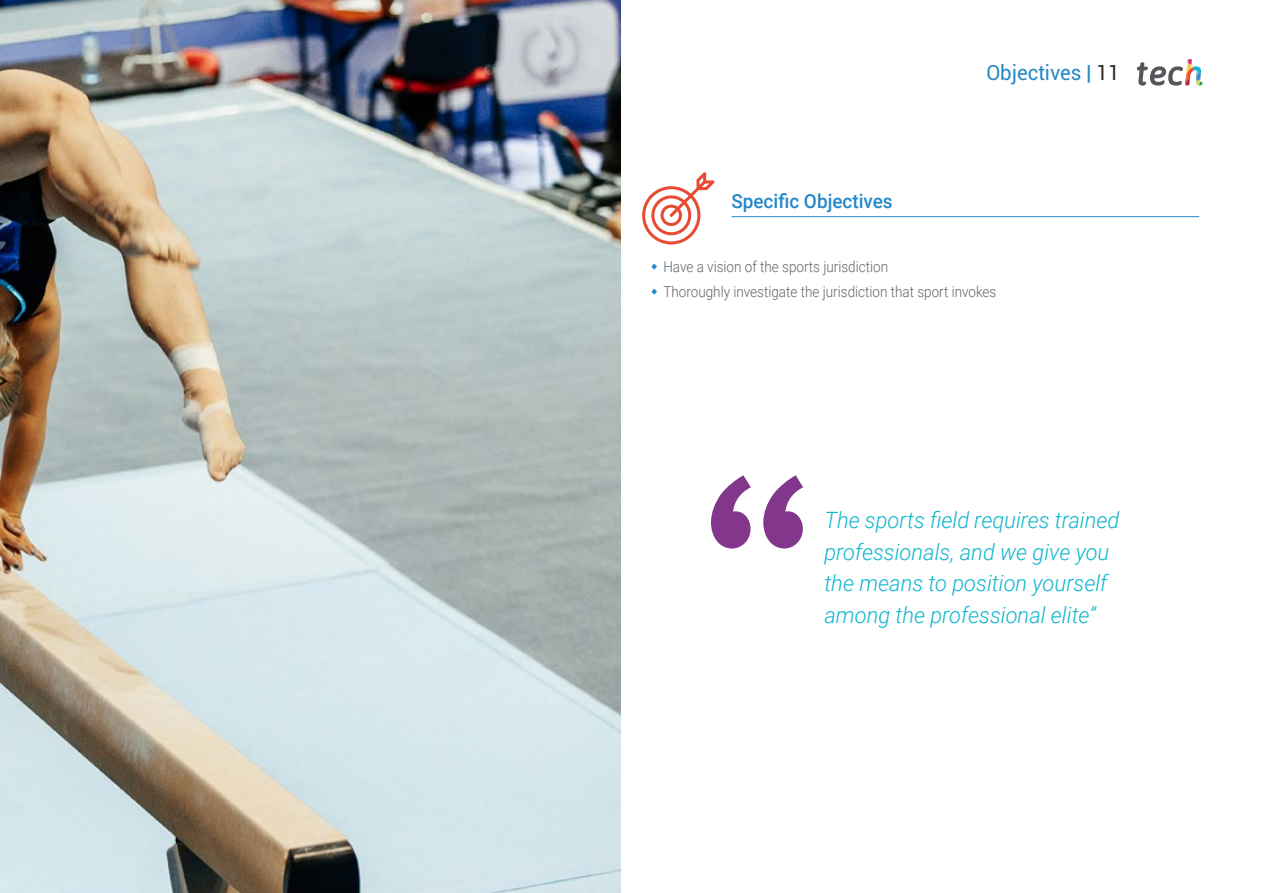
<style>
.page{position:relative;width:1263px;height:893px;background:#fff}
.page>*{position:absolute;margin:0;border:0;box-sizing:border-box;transform-origin:0 0}
.t1{font:italic 300 22.5px/31.5px "Roboto";color:#0fb6cf}
.t2{font:21px "Roboto";color:#2488c9}
.t3{font:500 19.5px "Roboto";color:#2488c9}
.t4{font:300 15px/25.2px "Roboto";color:#61646a;scale:.9 1}
.s1{color:#312e20}
</style>
<div class="page">
<img style="left:0;top:0;width:621px;height:893px">
<svg style="left:1137px;top:59px;width:65px;height:27px"></svg>
<svg style="left:711px;top:475px;width:92px;height:73px"></svg>
<svg style="left:642px;top:172px;width:72px;height:72px"></svg>
<hr style="left:731px;top:216px;width:468px;height:1px;background:#2488c9">
<p class="t3" style="left:731px;top:188px;width:163px">Specific Objectives</p>
<p class="t2" style="left:986px;top:57px;width:135px">Objectives | <span class="s1">11</span></p>
<p class="t4" style="left:663px;top:253px;width:372px">Have a vision of the sports jurisdiction<br>Thoroughly investigate the jurisdiction that sport invokes</p>
<p class="t1" style="left:824px;top:504px;width:297px">The sports field requires trained professionals, and we give you the means to position yourself among the professional elite”</p>
</div>
